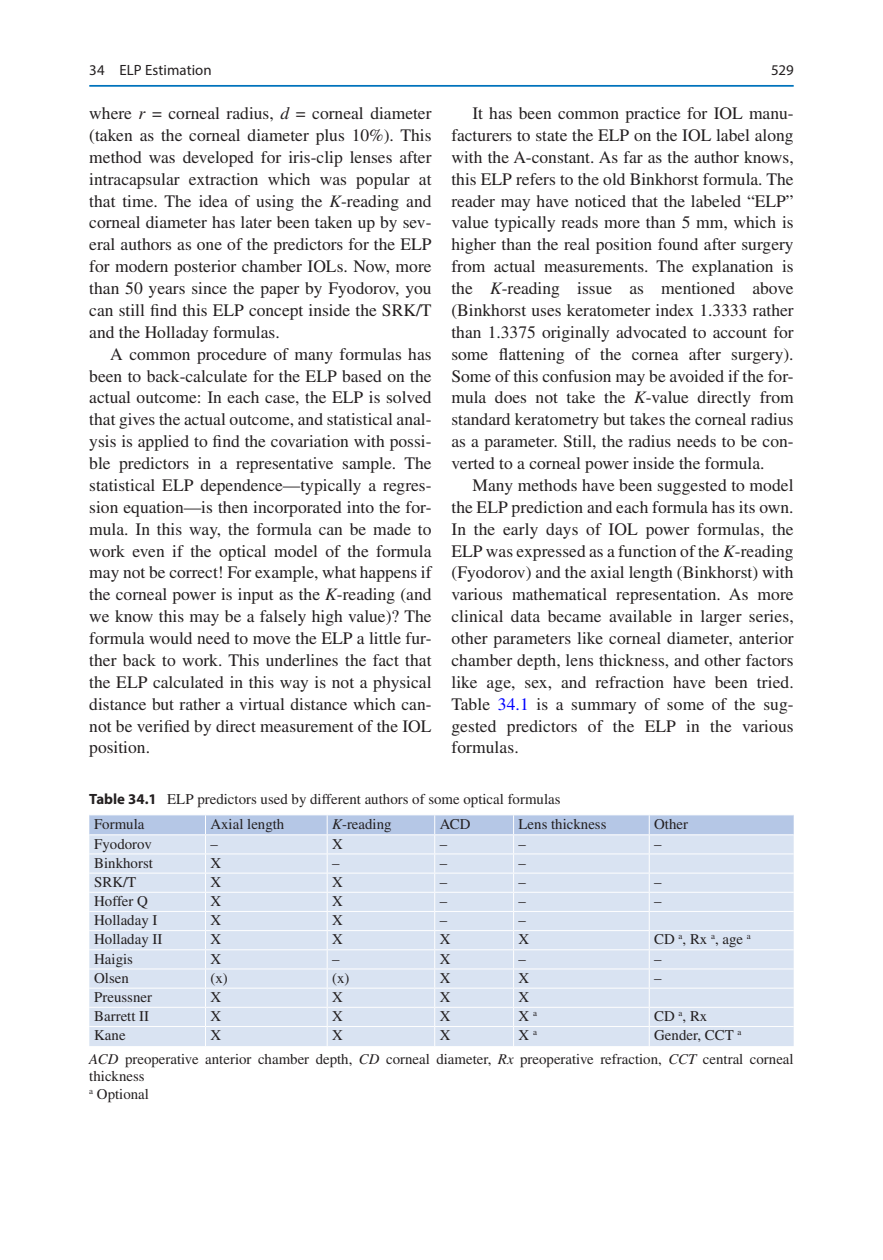
<style>
.page{position:relative;width:883px;height:1260px;background:#fff}
.page>*{position:absolute;margin:0;border:0;box-sizing:border-box;transform-origin:0 0}
.t1{font:17.5px/21.9px "Times LT Std";color:#231f20;text-align:justify}
.t2{font:14.88px/25.2px "Times LT Std";color:#231f20}
.t3{font:14.88px "Myriad Pro";letter-spacing:.005em;color:#231f20}
.s1{font-style:italic}
.s2{color:#00f}
.s3{font-family:"Myriad Pro";font-weight:700}
</style>
<div class="page">
<svg style="left:89px;top:815px;width:705px;height:231px;background:#d8e2f1"></svg>
<hr style="left:89px;top:85px;width:705px;height:2px;background:#0073bc">
<p class="t3" style="left:89px;top:61px;width:124px">34 ELP Estimation</p>
<p class="t3" style="left:771px;top:61px;width:24px">529</p>
<p class="t1" style="left:89px;top:102px;width:344px">where <span class="s1">r</span> = corneal radius, <span class="s1">d</span> = corneal diameter (taken as the corneal diameter plus 10%). This method was developed for iris-clip lenses after intracapsular extraction which was popular at that time. The idea of using the <span class="s1">K</span>-reading and corneal diameter has later been taken up by sev&shy;eral authors as one of the predictors for the ELP for modern posterior chamber IOLs. Now, more than 50 years since the paper by Fyodorov, you can still find this ELP concept inside the SRK/T and the Holladay formulas.</p>
<p class="t1" style="left:89px;top:343px;width:344px;text-indent:21px">A common procedure of many formulas has been to back-calculate for the ELP based on the actual outcome: In each case, the ELP is solved that gives the actual outcome, and statistical anal&shy;ysis is applied to find the covariation with possi&shy;ble predictors in a representative sample. The statistical ELP dependence—typically a regres&shy;sion equation—is then incorporated into the for&shy;mula. In this way, the formula can be made to work even if the optical model of the formula may not be correct! For example, what happens if the corneal power is input as the <span class="s1">K</span>-reading (and we know this may be a falsely high value)? The formula would need to move the ELP a little fur&shy;ther back to work. This underlines the fact that the ELP calculated in this way is not a physical distance but rather a virtual distance which can&shy;not be verified by direct measurement of the IOL position.</p>
<p class="t1" style="left:451px;top:102px;width:344px;text-indent:21px">It has been common practice for IOL manu&shy;facturers to state the ELP on the IOL label along with the A-constant. As far as the author knows, this ELP refers to the old Binkhorst formula. The reader may have noticed that the labeled “ELP” value typically reads more than 5 mm, which is higher than the real position found after surgery from actual measurements. The explanation is the <span class="s1">K</span>-reading issue as mentioned above (Binkhorst uses keratometer index 1.3333 rather than 1.3375 originally advocated to account for some flattening of the cornea after surgery).<br>Some of this confusion may be avoided if the for&shy;mula does not take the <span class="s1">K</span>-value directly from standard keratometry but takes the corneal radius as a parameter. Still, the radius needs to be con&shy;verted to a corneal power inside the formula.</p>
<p class="t1" style="left:451px;top:474px;width:344px;text-indent:21px">Many methods have been suggested to model the ELP prediction and each formula has its own.<br>In the early days of IOL power formulas, the ELP was expressed as a function of the <span class="s1">K</span>-reading (Fyodorov) and the axial length (Binkhorst) with various mathematical representation. As more clinical data became available in larger series, other parameters like corneal diameter, anterior chamber depth, lens thickness, and other factors like age, sex, and refraction have been tried.<br>Table <span class="s2">34.1</span> is a summary of some of the sug&shy;gested predictors of the ELP in the various formulas.</p>
<p class="t2" style="left:94px;top:786px;width:468px;text-indent:-5px"><span class="s3">Table 34.1</span> ELP predictors used by different authors of some optical formulas<br>Formula</p>
<p class="t2" style="left:210px;top:811px;width:75px">Axial length</p>
<p class="t2" style="left:332px;top:811px;width:61px"><span class="s1">K</span>-reading</p>
<p class="t2" style="left:440px;top:811px;width:32px">ACD</p>
<p class="t2" style="left:519px;top:811px;width:90px">Lens thickness</p>
<p class="t2" style="left:654px;top:811px;width:35px">Other</p>
<p class="t2" style="left:94px;top:831px;width:59px">Fyodorov</p>
<p class="t2" style="left:210px;top:831px;width:9px">–</p>
<p class="t2" style="left:332px;top:831px;width:12px">X</p>
<p class="t2" style="left:440px;top:831px;width:9px">–</p>
<p class="t2" style="left:519px;top:831px;width:9px">–</p>
<p class="t2" style="left:654px;top:831px;width:9px">–</p>
<p class="t2" style="left:94px;top:850px;width:60px">Binkhorst</p>
<p class="t2" style="left:210px;top:850px;width:12px">X</p>
<p class="t2" style="left:332px;top:850px;width:9px">–</p>
<p class="t2" style="left:440px;top:850px;width:9px">–</p>
<p class="t2" style="left:519px;top:850px;width:9px">–</p>
<p class="t2" style="left:94px;top:869px;width:44px">SRK/T</p>
<p class="t2" style="left:210px;top:869px;width:12px">X</p>
<p class="t2" style="left:332px;top:869px;width:12px">X</p>
<p class="t2" style="left:440px;top:869px;width:9px">–</p>
<p class="t2" style="left:519px;top:869px;width:9px">–</p>
<p class="t2" style="left:654px;top:869px;width:9px">–</p>
<p class="t2" style="left:94px;top:888px;width:55px">Hoffer Q</p>
<p class="t2" style="left:210px;top:888px;width:12px">X</p>
<p class="t2" style="left:332px;top:888px;width:12px">X</p>
<p class="t2" style="left:440px;top:888px;width:9px">–</p>
<p class="t2" style="left:519px;top:888px;width:9px">–</p>
<p class="t2" style="left:654px;top:888px;width:9px">–</p>
<p class="t2" style="left:94px;top:908px;width:65px">Holladay I</p>
<p class="t2" style="left:210px;top:908px;width:12px">X</p>
<p class="t2" style="left:332px;top:908px;width:12px">X</p>
<p class="t2" style="left:440px;top:908px;width:9px">–</p>
<p class="t2" style="left:519px;top:908px;width:9px">–</p>
<p class="t2" style="left:94px;top:927px;width:70px">Holladay II</p>
<p class="t2" style="left:210px;top:927px;width:12px">X</p>
<p class="t2" style="left:332px;top:927px;width:12px">X</p>
<p class="t2" style="left:440px;top:927px;width:12px">X</p>
<p class="t2" style="left:519px;top:927px;width:12px">X</p>
<p class="t2" style="left:654px;top:927px;width:98px">CD <sup>a</sup>, Rx <sup>a</sup>, age <sup>a</sup></p>
<p class="t2" style="left:94px;top:946px;width:40px">Haigis</p>
<p class="t2" style="left:210px;top:946px;width:12px">X</p>
<p class="t2" style="left:332px;top:946px;width:9px">–</p>
<p class="t2" style="left:440px;top:946px;width:12px">X</p>
<p class="t2" style="left:519px;top:946px;width:9px">–</p>
<p class="t2" style="left:654px;top:946px;width:9px">–</p>
<p class="t2" style="left:94px;top:965px;width:36px">Olsen</p>
<p class="t2" style="left:210px;top:965px;width:19px">(x)</p>
<p class="t2" style="left:332px;top:965px;width:19px">(x)</p>
<p class="t2" style="left:440px;top:965px;width:12px">X</p>
<p class="t2" style="left:519px;top:965px;width:12px">X</p>
<p class="t2" style="left:654px;top:965px;width:9px">–</p>
<p class="t2" style="left:94px;top:984px;width:59px">Preussner</p>
<p class="t2" style="left:210px;top:984px;width:12px">X</p>
<p class="t2" style="left:332px;top:984px;width:12px">X</p>
<p class="t2" style="left:440px;top:984px;width:12px">X</p>
<p class="t2" style="left:519px;top:984px;width:12px">X</p>
<p class="t2" style="left:94px;top:1003px;width:56px">Barrett II</p>
<p class="t2" style="left:210px;top:1003px;width:12px">X</p>
<p class="t2" style="left:332px;top:1003px;width:12px">X</p>
<p class="t2" style="left:440px;top:1003px;width:12px">X</p>
<p class="t2" style="left:519px;top:1003px;width:20px">X <sup>a</sup></p>
<p class="t2" style="left:654px;top:1003px;width:55px">CD <sup>a</sup>, Rx</p>
<p class="t2" style="left:94px;top:1023px;width:33px">Kane</p>
<p class="t2" style="left:210px;top:1023px;width:12px">X</p>
<p class="t2" style="left:332px;top:1023px;width:12px">X</p>
<p class="t2" style="left:440px;top:1023px;width:12px">X</p>
<p class="t2" style="left:519px;top:1023px;width:20px">X <sup>a</sup></p>
<p class="t2" style="left:89px;top:1023px;width:706px;line-height:23.4px;text-indent:565px">Gender, CCT <sup>a<br></sup><span class="s1">ACD</span> preoperative anterior chamber depth, <span class="s1">CD</span> corneal diameter, <span class="s1">Rx</span> preoperative refraction, <span class="s1">CCT</span> central corneal</p>
<p class="t2" style="left:89px;top:1067px;width:61px;line-height:17.5px">thickness <sup>a</sup> Optional</p>
</div>
